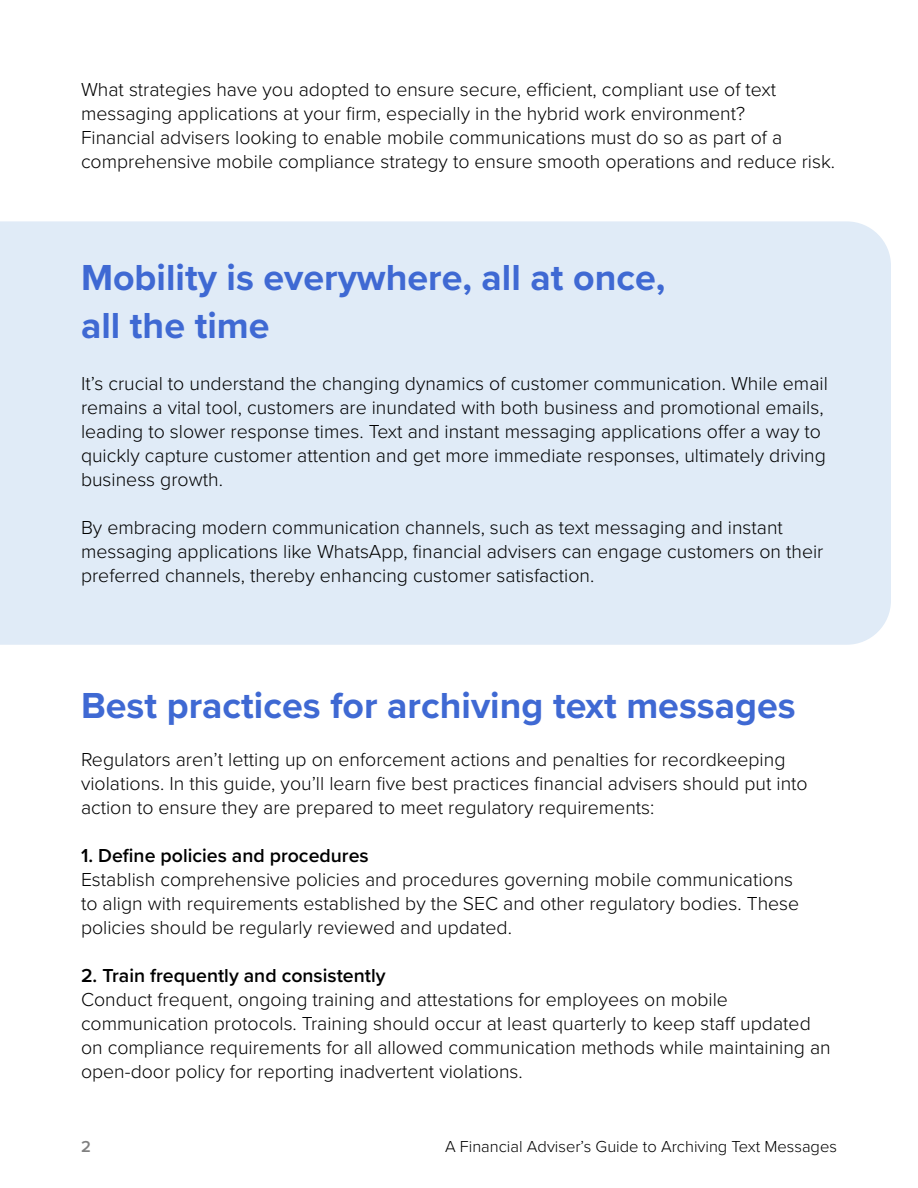
<style>
.page{position:relative;width:918px;height:1188px;background:#fff}
.page>*{position:absolute;margin:0;border:0;box-sizing:border-box;transform-origin:0 0}
.t1{font:700 37.5px/48px "Proxima Nova";color:#3f69d3}
.t2{font:300 19.5px/24px "Proxima Nova";color:#000}
.t3{font:300 19.5px/24px "Proxima Nova";color:#000101}
.t4{font:600 19.5px "Proxima Nova";color:#000}
.t5{font:300 16.5px "Proxima Nova";color:#000}
.t6{font:600 16.5px "Proxima Nova";color:#808080}
</style>
<div class="page">
<div style="left:0;top:221px;width:891px;height:424px;background:#e0ebf7"></div>
<p class="t3" style="left:81px;top:77px;width:756px">What strategies have you adopted to ensure secure, efficient, compliant use of text messaging applications at your firm, especially in the hybrid work environment?<br>Financial advisers looking to enable mobile communications must do so as part of a comprehensive mobile compliance strategy to ensure smooth operations and reduce risk.</p>
<h1 class="t1" style="left:81px;top:252px;width:586px">Mobility is everywhere, all at once, all the time</h1>
<p class="t2" style="left:81px;top:371px;width:748px">It’s crucial to understand the changing dynamics of customer communication. While email remains a vital tool, customers are inundated with both business and promotional emails, leading to slower response times. Text and instant messaging applications offer a way to quickly capture customer attention and get more immediate responses, ultimately driving business growth.</p>
<p class="t2" style="left:81px;top:515px;width:744px">By embracing modern communication channels, such as text messaging and instant messaging applications like WhatsApp, financial advisers can engage customers on their preferred channels, thereby enhancing customer satisfaction.</p>
<h1 class="t1" style="left:81px;top:681px;width:716px">Best practices for archiving text messages</h1>
<p class="t2" style="left:81px;top:747px;width:728px">Regulators aren’t letting up on enforcement actions and penalties for recordkeeping violations. In this guide, you’ll learn five best practices financial advisers should put into action to ensure they are prepared to meet regulatory requirements:</p>
<p class="t4" style="left:81px;top:841px;width:289px">1. Define policies and procedures</p>
<p class="t2" style="left:81px;top:867px;width:720px">Establish comprehensive policies and procedures governing mobile communications to align with requirements established by the SEC and other regulatory bodies. These policies should be regularly reviewed and updated.</p>
<p class="t4" style="left:81px;top:961px;width:306px">2. Train frequently and consistently</p>
<p class="t2" style="left:81px;top:987px;width:751px">Conduct frequent, ongoing training and attestations for employees on mobile communication protocols. Training should occur at least quarterly to keep staff updated on compliance requirements for all allowed communication methods while maintaining an open-door policy for reporting inadvertent violations.</p>
<p class="t6" style="left:81px;top:1135px;width:11px">2</p>
<p class="t5" style="left:445px;top:1135px;width:394px">A Financial Adviser’s Guide to Archiving Text Messages</p>
</div>
